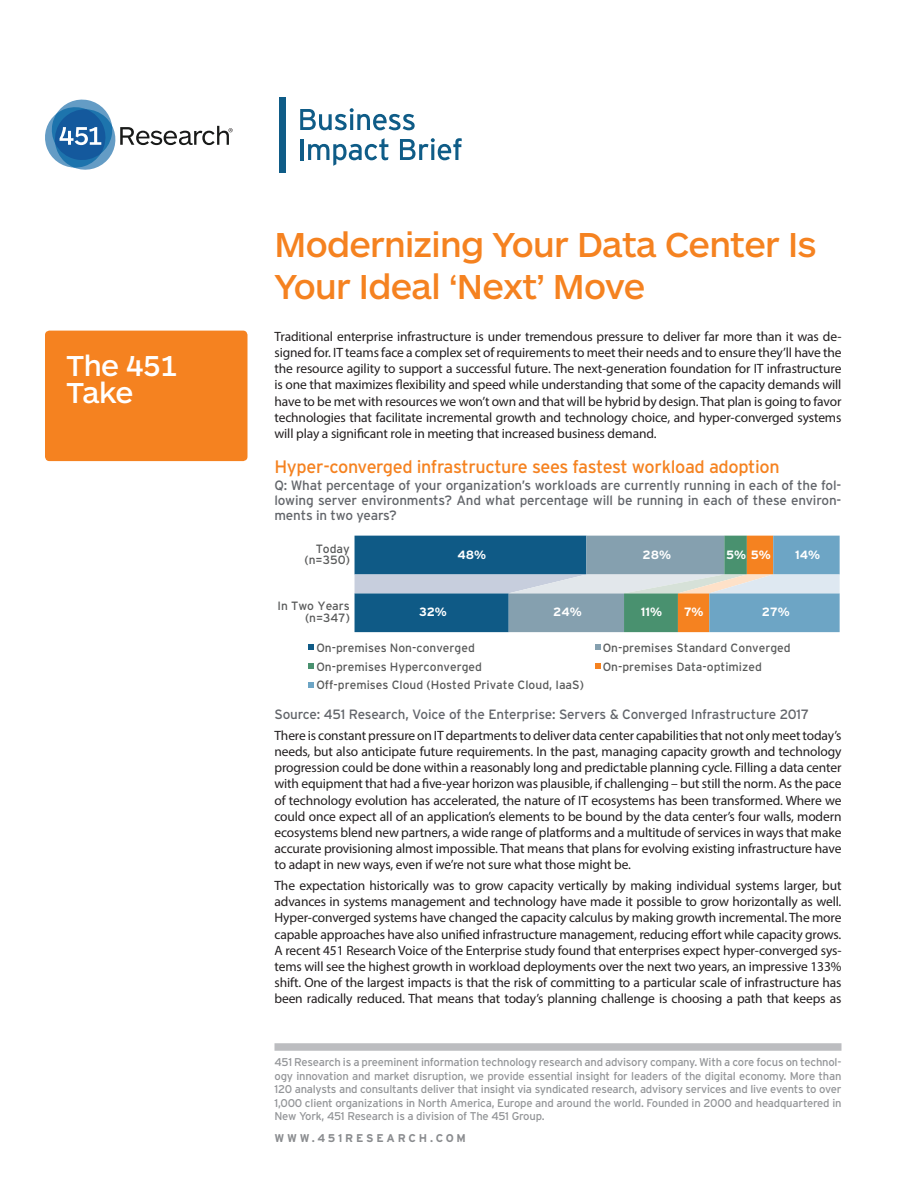
<style>
.page{position:relative;width:918px;height:1188px;background:#fff}
.page>*{position:absolute;margin:0;border:0;box-sizing:border-box;transform-origin:0 0}
.BIB_Headline_A{font:500 36px/42px "ARS Maquette Pro";letter-spacing:-.02em;color:#f58220}
.BIB_Callout_Section{font:500 30px/27px "ARS Maquette Pro";letter-spacing:-.02em;color:#fff}
.BIB_Chart_Header{font:18px "Interstate";letter-spacing:-.02em;color:#f58220}
.BIB_Body{font:13.5px/16.2px "Myriad Pro";letter-spacing:-.01em;color:#231f20;text-align:justify}
.BIB_Source_Line{font:13.5px/15px "Interstate";letter-spacing:-.01em;color:#62656a;text-align:justify}
.t1{font:12px/11.9px "Interstate";color:#595a5a;text-align:right}
.t2{font:700 12px "Interstate";color:#fff}
.BIB_Intro{font:11.25px/13.5px "Interstate";letter-spacing:-.02em;color:#939598;text-align:justify}
.BIB_Intro-2{font:700 11.25px "Interstate";letter-spacing:.25em;color:#8a8c8f}
</style>
<div class="page">
<div style="left:45px;top:331px;width:203px;height:130px;background:#f58220;border-radius:4px"></div>
<div style="left:274px;top:1043px;width:568px;height:8px;background:#bcbdc0"></div>
<svg style="left:45px;top:99px;width:188px;height:71px"></svg>
<svg style="left:300px;top:108px;width:115px;height:22px"></svg>
<hr style="left:300px;top:139px;width:4px;height:21px;background:#0f5c87">
<svg style="left:308px;top:138px;width:80px;height:28px"></svg>
<svg style="left:400px;top:138px;width:62px;height:22px"></svg>
<div style="left:279px;top:97px;width:7px;height:75px;background:#0f5c87"></div>
<svg style="left:309px;top:645px;width:5px;height:5px"></svg>
<svg style="left:595px;top:645px;width:5px;height:5px"></svg>
<svg style="left:309px;top:663px;width:5px;height:5px"></svg>
<svg style="left:595px;top:663px;width:5px;height:5px"></svg>
<svg style="left:309px;top:682px;width:5px;height:5px"></svg>
<svg style="left:355px;top:536px;width:485px;height:96px;background:#6e94a5"></svg>
<p class="BIB_Callout_Section" style="left:66px;top:350px;width:113px">The 451<br>Take</p>
<p class="BIB_Headline_A" style="left:274px;top:221px;width:544px">Modernizing Your Data Center Is<br>Your Ideal ‘Next’ Move</p>
<p class="BIB_Body" style="left:274px;top:328px;width:569px">Traditional enterprise infrastructure is under tremendous pressure to deliver far more than it was de&shy;signed for. IT teams face a complex set of requirements to meet their needs and to ensure they’ll have the the resource agility to support a successful future. The next-generation foundation for IT infrastructure is one that maximizes flexibility and speed while understanding that some of the capacity demands will have to be met with resources we won’t own and that will be hybrid by design. That plan is going to favor technologies that facilitate incremental growth and technology choice, and hyper-converged systems will play a significant role in meeting that increased business demand.</p>
<p class="BIB_Chart_Header" style="left:274px;top:456px;width:507px">Hyper-converged infrastructure sees fastest workload adoption</p>
<p class="BIB_Source_Line" style="left:274px;top:477px;width:569px">Q: What percentage of your organization’s workloads are currently running in each of the fol&shy;lowing server environments? And what percentage will be running in each of these environ&shy;ments in two years?</p>
<p class="t1" style="left:305px;top:542px;width:47px">Today (n=350)</p>
<p class="t1" style="left:278px;top:600px;width:74px">In Two Years (n=347)</p>
<p class="t1" style="left:316px;top:641px;width:160px">On-premises Non-converged</p>
<p class="t1" style="left:603px;top:641px;width:189px">On-premises Standard Converged</p>
<p class="t1" style="left:316px;top:660px;width:167px">On-premises Hyperconverged</p>
<p class="t1" style="left:603px;top:660px;width:161px">On-premises Data-optimized</p>
<p class="t1" style="left:316px;top:679px;width:269px">Off-premises Cloud (Hosted Private Cloud, IaaS)</p>
<p class="t2" style="left:458px;top:547px;width:30px">48%</p>
<p class="t2" style="left:642px;top:547px;width:30px">28%</p>
<p class="t2" style="left:726px;top:547px;width:46px">5% 5%</p>
<p class="t2" style="left:795px;top:547px;width:26px">14%</p>
<p class="t2" style="left:419px;top:605px;width:29px">32%</p>
<p class="t2" style="left:553px;top:605px;width:30px">24%</p>
<p class="t2" style="left:641px;top:605px;width:23px">11%</p>
<p class="t2" style="left:684px;top:605px;width:21px">7%</p>
<p class="t2" style="left:762px;top:605px;width:29px">27%</p>
<p class="BIB_Source_Line" style="left:274px;top:707px;width:536px">Source: 451 Research, Voice of the Enterprise: Servers &amp; Converged Infrastructure 2017</p>
<p class="BIB_Body" style="left:274px;top:727px;width:569px">There is constant pressure on IT departments to deliver data center capabilities that not only meet today’s needs, but also anticipate future requirements. In the past, managing capacity growth and technology progression could be done within a reasonably long and predictable planning cycle. Filling a data center with equipment that had a five-year horizon was plausible, if challenging – but still the norm. As the pace of technology evolution has accelerated, the nature of IT ecosystems has been transformed. Where we could once expect all of an application’s elements to be bound by the data center’s four walls, modern ecosystems blend new partners, a wide range of platforms and a multitude of services in ways that make accurate provisioning almost impossible. That means that plans for evolving existing infrastructure have to adapt in new ways, even if we’re not sure what those might be.</p>
<p class="BIB_Body" style="left:274px;top:877px;width:569px">The expectation historically was to grow capacity vertically by making individual systems larger, but advances in systems management and technology have made it possible to grow horizontally as well.<br>Hyper-converged systems have changed the capacity calculus by making growth incremental. The more capable approaches have also unified infrastructure management, reducing effort while capacity grows.<br>A recent 451 Research Voice of the Enterprise study found that enterprises expect hyper-converged sys&shy;tems will see the highest growth in workload deployments over the next two years, an impressive 133% shift. One of the largest impacts is that the risk of committing to a particular scale of infrastructure has been radically reduced. That means that today’s planning challenge is choosing a path that keeps as</p>
<p class="BIB_Intro" style="left:274px;top:1056px;width:569px">451 Research is a preeminent information technology research and advisory company. With a core focus on technol&shy;ogy innovation and market disruption, we provide essential insight for leaders of the digital economy. More than 120 analysts and consultants deliver that insight via syndicated research, advisory services and live events to over 1,000 client organizations in North America, Europe and around the world. Founded in 2000 and headquartered in New York, 451 Research is a division of The 451 Group.</p>
<p class="BIB_Intro-2" style="left:274px;top:1131px;width:193px">WWW.451RESEARCH.COM</p>
</div>
